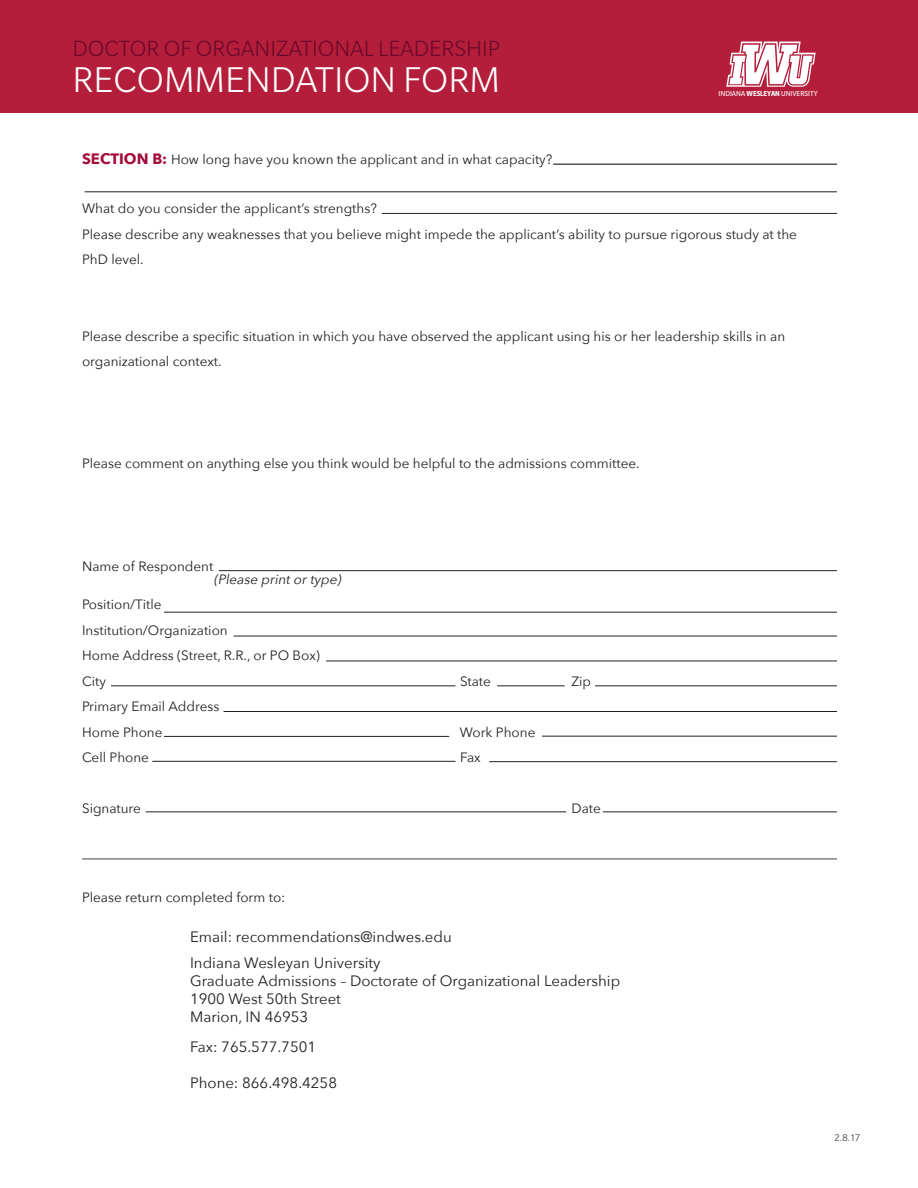
<style>
.page{position:relative;width:918px;height:1188px;background:#fff}
.page>*{position:absolute;margin:0;border:0;box-sizing:border-box;transform-origin:0 0}
.t1{font:300 39px "Slate Std";color:#fff}
.t2{font:300 24px "Slate Std";color:#6a092c}
.t3{font:15px/18px "Avenir Next";color:#231f20}
.t4{font:13.5px/25.5px "Avenir Next";color:#231f20}
.t5{font:italic 13.5px "Avenir Next";color:#231f20}
.t6{font:300 10.5px "Slate Std";color:#231f20}
.t7{font:7.95px "Slate Std";color:#fff;scale:.92 1}
.s1{font-weight:700;font-stretch:condensed}
.s2{font-weight:700;font-size:15px;color:#a30d37}
</style>
<div class="page">
<hr style="left:82px;top:858px;width:755px;height:2px;background:#7e8083">
<div style="left:0;top:0;width:918px;height:113px;background:#b41e3a"></div>
<svg style="left:726px;top:42px;width:90px;height:45px"></svg>
<hr style="left:553px;top:164px;width:284px;height:1px;background:#231f20">
<hr style="left:382px;top:213px;width:455px;height:1px;background:#231f20">
<hr style="left:219px;top:570px;width:618px;height:1px;background:#231f20">
<hr style="left:234px;top:636px;width:603px;height:1px;background:#231f20">
<hr style="left:326px;top:661px;width:511px;height:1px;background:#231f20">
<hr style="left:111px;top:686px;width:344px;height:1px;background:#231f20">
<hr style="left:497px;top:686px;width:68px;height:1px;background:#231f20">
<hr style="left:595px;top:686px;width:242px;height:1px;background:#231f20">
<hr style="left:224px;top:711px;width:613px;height:1px;background:#231f20">
<hr style="left:146px;top:812px;width:420px;height:1px;background:#231f20">
<hr style="left:603px;top:812px;width:234px;height:1px;background:#231f20">
<hr style="left:164px;top:612px;width:673px;height:1px;background:#231f20">
<hr style="left:164px;top:736px;width:285px;height:1px;background:#231f20">
<hr style="left:542px;top:736px;width:295px;height:1px;background:#231f20">
<hr style="left:152px;top:761px;width:303px;height:1px;background:#231f20">
<hr style="left:489px;top:761px;width:348px;height:1px;background:#231f20">
<hr style="left:85px;top:192px;width:752px;height:1px;background:#231f20">
<h2 class="t2" style="left:72px;top:36px;width:429px">DOCTOR OF ORGANIZATIONAL LEADERSHIP</h2>
<h1 class="t1" style="left:72px;top:59px;width:429px">RECOMMENDATION FORM</h1>
<p class="t7" style="left:719px;top:89px;width:109px">INDIANA <span class="s1">WESLEYAN</span> UNIVERSITY</p>
<p class="t4" style="left:82px;top:146px;width:472px"><span class="s2">SECTION B:</span> How long have you known the applicant and in what capacity?</p>
<p class="t4" style="left:82px;top:195px;width:716px">What do you consider the applicant’s strengths?<br>Please describe any weaknesses that you believe might impede the applicant’s ability to pursue rigorous study at the<br>PhD level.</p>
<p class="t4" style="left:82px;top:323px;width:705px">Please describe a specific situation in which you have observed the applicant using his or her leadership skills in an organizational context.</p>
<p class="t4" style="left:82px;top:450px;width:559px">Please comment on anything else you think would be helpful to the admissions committee.</p>
<p class="t4" style="left:82px;top:552px;width:133px">Name of Respondent</p>
<p class="t5" style="left:214px;top:568px;width:133px">(Please printortype)</p>
<p class="t4" style="left:82px;top:591px;width:239px">Position/Title<br>Institution/Organization<br>Home Address (Street, R.R., or PO Box)<br>City</p>
<p class="t4" style="left:82px;top:693px;width:139px">Primary Email Address<br>Home Phone</p>
<p class="t4" style="left:460px;top:668px;width:32px">State</p>
<p class="t4" style="left:571px;top:668px;width:21px">Zip</p>
<p class="t4" style="left:460px;top:719px;width:77px">Work Phone</p>
<p class="t4" style="left:82px;top:744px;width:68px">Cell Phone</p>
<p class="t4" style="left:460px;top:744px;width:22px">Fax</p>
<p class="t4" style="left:82px;top:795px;width:60px">Signature</p>
<p class="t4" style="left:571px;top:795px;width:31px">Date</p>
<p class="t4" style="left:82px;top:884px;width:205px">Please return completed form to:</p>
<p class="t3" style="left:190px;top:924px;width:263px;line-height:25.5px">Email: recommendations@indwes.edu<br>Indiana Wesleyan University</p>
<p class="t3" style="left:190px;top:971px;width:432px">Graduate Admissions – Doctorate of Organizational Leadership<br>1900 West 50th Street<br>Marion, IN 46953</p>
<p class="t3" style="left:190px;top:1037px;width:128px">Fax: 765.577.7501</p>
<p class="t3" style="left:190px;top:1073px;width:148px">Phone: 866.498.4258</p>
<p class="t6" style="left:834px;top:1132px;width:27px">2.8.17</p>
</div>
